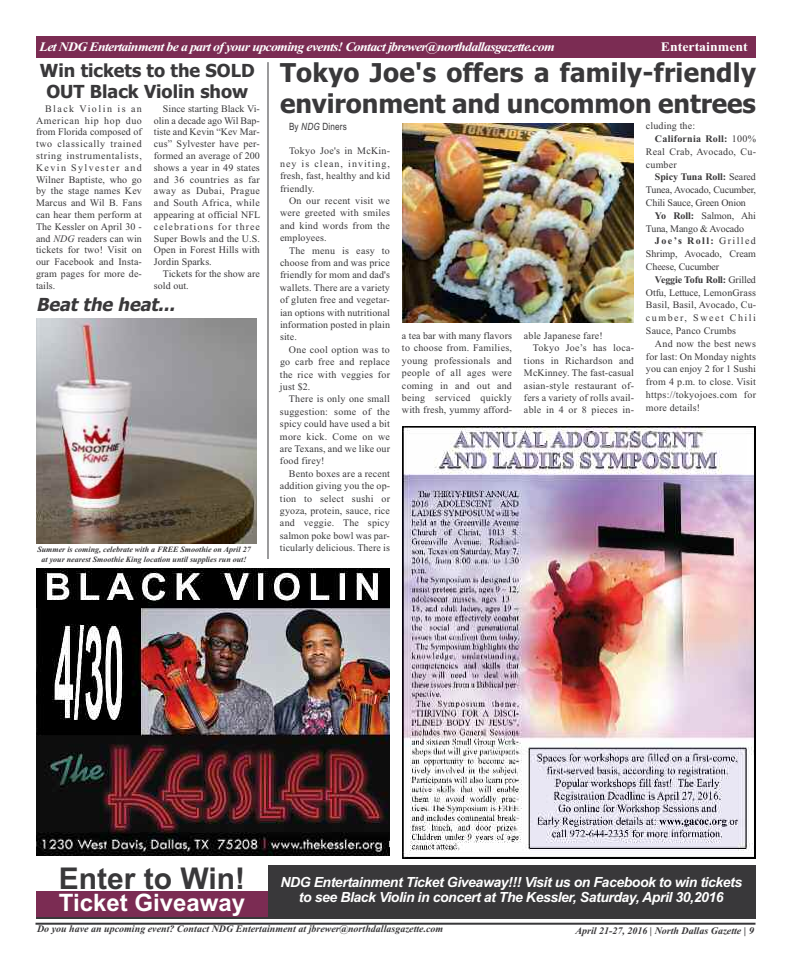
<style>
.page{position:relative;width:792px;height:972px;background:#fff}
.page>*{position:absolute;margin:0;border:0;box-sizing:border-box;transform-origin:0 0}
.t1{font:700 30px "Arial";color:#39383a}
.t2{font:700 26px/31.2px "Tahoma";letter-spacing:-.005em;color:#39383a}
.t3{font:700 24px "Arial";color:#fff}
.t4{font:700 18px/21.6px "Tahoma";color:#39383a;text-align:center}
.t5{font:italic 700 18px "Tahoma";color:#39383a}
.t6{font:italic 700 14px/15px "Arial";letter-spacing:-.03em;color:#fff;text-align:center}
.t7{font:italic 700 13px "Times New Roman";letter-spacing:-.05em;color:#fff;scale:1.07 1}
.t8{font:700 13px "Times New Roman";color:#fff;scale:1.07 1}
.t9{font:10px/12.4px "Times New Roman";letter-spacing:.015em;color:#39383a;text-align:justify}
.t10{font:italic 700 10px "Times New Roman";color:#39383a}
.t11{font:10px "Times New Roman";letter-spacing:-.015em;color:#39383a}
.t12{font:700 10px "Times New Roman";letter-spacing:-.005em;color:#39383a}
.t13{font:10px "Times New Roman";letter-spacing:-.005em;color:#39383a}
.t14{font:700 10px "Times New Roman";letter-spacing:.025em;color:#39383a}
.t15{font:10px "Times New Roman";letter-spacing:.15em;color:#39383a}
.t16{font:10px "Arial Narrow";letter-spacing:.015em;color:#39383a}
.t17{font:italic 700 8px/9.6px "Times New Roman";color:#39383a;text-align:center}
.s1{font-style:italic}
.s2{font-weight:400}
.s3{font-weight:700}
</style>
<div class="page">
<hr style="left:36px;top:923px;width:720px;height:2px;background:#39383a">
<div style="left:36px;top:36px;width:720px;height:22px;background:#7b2c53"></div>
<div style="left:36px;top:865px;width:720px;height:54px;background:#39383a"></div>
<div style="left:36px;top:891px;width:232px;height:26px;background:#7b2c53"></div>
<div style="left:36px;top:865px;width:232px;height:26px;background:#fff"></div>
<img style="left:402px;top:426px;width:354px;height:432px">
<img style="left:36px;top:568px;width:354px;height:288px">
<img style="left:36px;top:318px;width:221px;height:225px">
<hr style="left:267px;top:62px;width:1px;height:497px;background:#39383a">
<img style="left:402px;top:124px;width:232px;height:199px">
<h3 class="t7" style="left:40px;top:39px;width:483px">Let NDG Entertainment be a part of your upcoming events! Contact jbrewer@northdallasgazette.com</h3>
<h3 class="t8" style="left:661px;top:39px;width:83px">Entertainment</h3>
<h3 class="t4" style="left:40px;top:60px;width:216px">Win tickets to the SOLD<br>OUT Black Violin show</h3>
<p class="t9" style="left:36px;top:102px;width:107px;line-height:11.8px;text-indent:9px">Black Violin is an American hip hop duo from Florida composed of two classically trained string instrumentalists, Kevin Sylvester and Wilner Baptiste, who go by the stage names Kev Marcus and Wil B. Fans can hear them perform at The Kessler on April 30 - and <span class="s1">NDG</span> readers can win tickets for two! Visit on our Facebook and Insta&shy;gram pages for more de&shy;tails.</p>
<p class="t9" style="left:154px;top:102px;width:108px;line-height:11.8px;text-indent:9px">Since starting Black Vi&shy;olin a decade ago Wil Bap&shy;tiste and Kevin “Kev Mar&shy;cus” Sylvester have per&shy;formed an average of 200 shows a year in 49 states and 36 countries as far away as Dubai, Prague and South Africa, while appearing at official NFL celebrations for three Super Bowls and the U.S.<br>Open in Forest Hills with Jordin Sparks.</p>
<p class="t9" style="left:154px;top:268px;width:107px;line-height:11.8px;text-indent:9px">Tickets for the show are sold out.</p>
<h3 class="t5" style="left:36px;top:294px;width:145px">Beat the heat...</h3>
<p class="t17" style="left:37px;top:544px;width:215px">Summer is coming, celebrate with a FREE Smoothie on April 27 at your nearest Smoothie King location until supplies run out!</p>
<h2 class="t2" style="left:280px;top:57px;width:478px">Tokyo Joe's offers a family-friendly environment and uncommon entrees</h2>
<p class="t16" style="left:289px;top:120px;width:59px">By <span class="s1">NDG</span> Diners</p>
<p class="t9" style="left:280px;top:145px;width:112px;text-indent:9px">Tokyo Joe's in McKin&shy;ney is clean, inviting, fresh, fast, healthy and kid friendly.</p>
<p class="t9" style="left:280px;top:194px;width:112px;text-indent:9px">On our recent visit we were greeted with smiles and kind words from the employees.</p>
<p class="t9" style="left:280px;top:244px;width:112px;text-indent:9px">The menu is easy to choose from and was price friendly for mom and dad's wallets. There are a variety of gluten free and vegetar&shy;ian options with nutritional information posted in plain site.</p>
<p class="t9" style="left:280px;top:343px;width:112px;text-indent:9px">One cool option was to go carb free and replace the rice with veggies for just $2.</p>
<p class="t9" style="left:280px;top:393px;width:112px;text-indent:9px">There is only one small suggestion: some of the spicy could have used a bit more kick. Come on we are Texans, and we like our food firey!</p>
<p class="t9" style="left:280px;top:467px;width:112px;text-indent:9px">Bento boxes are a recent addition giving you the op&shy;tion to select sushi or gyoza, protein, sauce, rice and veggie. The spicy salmon poke bowl was par&shy;ticularly delicious. There is</p>
<p class="t9" style="left:402px;top:329px;width:112px">a tea bar with many flavors to choose from. Families, young professionals and people of all ages were coming in and out and being serviced quickly with fresh, yummy afford-</p>
<p class="t9" style="left:524px;top:329px;width:80px">able Japanese fare!</p>
<p class="t9" style="left:533px;top:342px;width:103px">Tokyo Joe’s has loca-</p>
<p class="t9" style="left:524px;top:354px;width:111px">tions in Richardson and</p>
<p class="t9" style="left:524px;top:366px;width:112px">McKinney. The fast-casual</p>
<p class="t9" style="left:524px;top:379px;width:112px">asian-style restaurant of-</p>
<p class="t9" style="left:524px;top:391px;width:112px">fers a variety of rolls avail-</p>
<p class="t9" style="left:524px;top:404px;width:112px">able in 4 or 8 pieces in-</p>
<p class="t9" style="left:646px;top:120px;width:51px">cluding the:</p>
<p class="t14" style="left:655px;top:133px;width:102px">California Roll: <span class="s2">100%</span></p>
<p class="t9" style="left:646px;top:145px;width:112px">Real Crab, Avocado, Cu-</p>
<p class="t9" style="left:646px;top:158px;width:32px">cumber</p>
<p class="t12" style="left:655px;top:171px;width:103px">Spicy Tuna Roll: <span class="s2">Seared</span></p>
<p class="t11" style="left:646px;top:184px;width:112px">Tunea, Avocado, Cucumber,</p>
<p class="t11" style="left:646px;top:197px;width:101px">Chili Sauce, Green Onion</p>
<p class="t13" style="left:655px;top:210px;width:103px"><span class="s3">Yo Roll:</span> Salmon, Ahi</p>
<p class="t11" style="left:646px;top:222px;width:100px">Tuna, Mango &amp; Avocado</p>
<p class="t12" style="left:655px;top:235px;width:102px">Joe’s Roll: <span class="s2">Grilled</span></p>
<p class="t13" style="left:646px;top:248px;width:112px">Shrimp, Avocado, Cream</p>
<p class="t11" style="left:646px;top:261px;width:75px">Cheese, Cucumber</p>
<p class="t12" style="left:655px;top:274px;width:102px">Veggie Tofu Roll: <span class="s2">Grilled</span></p>
<p class="t9" style="left:646px;top:286px;width:111px">Otfu, Lettuce, LemonGrass</p>
<p class="t9" style="left:646px;top:299px;width:112px">Basil, Basil, Avocado, Cu-</p>
<p class="t15" style="left:646px;top:312px;width:112px">cumber, Sweet Chili</p>
<p class="t9" style="left:646px;top:324px;width:92px">Sauce, Panco Crumbs</p>
<p class="t9" style="left:655px;top:337px;width:102px">And now the best news</p>
<p class="t9" style="left:646px;top:350px;width:111px">for last: On Monday nights</p>
<p class="t9" style="left:646px;top:363px;width:112px">you can enjoy 2 for 1 Sushi</p>
<p class="t9" style="left:646px;top:376px;width:112px">from 4 p.m. to close. Visit</p>
<p class="t9" style="left:646px;top:388px;width:111px">https://tokyojoes.com for</p>
<p class="t9" style="left:646px;top:401px;width:56px">more details!</p>
<h1 class="t1" style="left:59px;top:861px;width:188px">Enter to Win!</h1>
<h3 class="t3" style="left:59px;top:888px;width:188px">Ticket Giveaway</h3>
<h3 class="t6" style="left:280px;top:875px;width:463px">NDG Entertainment Ticket Giveaway!!! Visit us on Facebook to win tickets to see Black Violin in concert at The Kessler, Saturday, April 30,2016</h3>
<p class="t10" style="left:37px;top:923px;width:408px">Do you have an upcoming event? Contact NDG Entertainment at jbrewer@northdallasgazette.com</p>
<p class="t10" style="left:576px;top:924px;width:180px">April 21-27, 2016 | North Dallas Gazette | 9</p>
</div>
